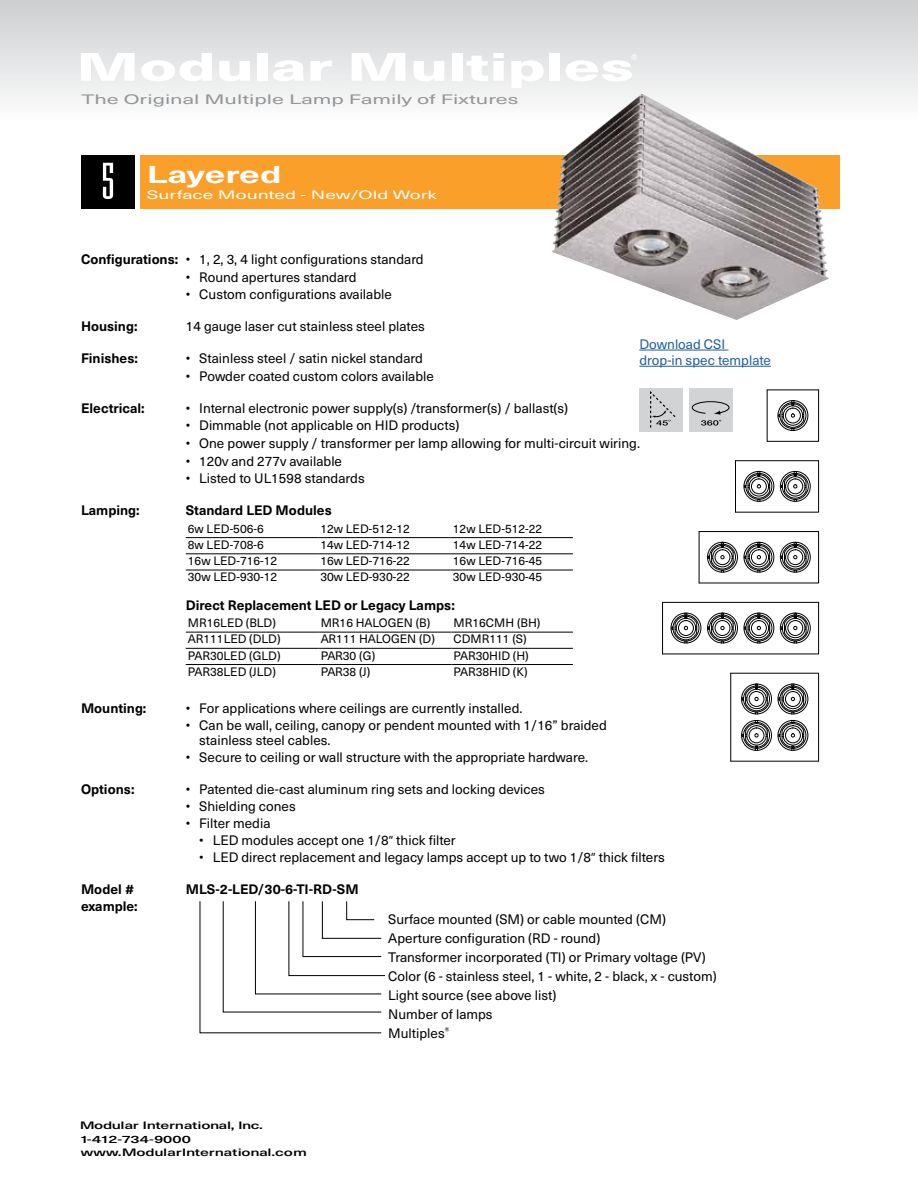
<style>
.page{position:relative;width:918px;height:1188px;background:#fff}
.page>*{position:absolute;margin:0;border:0;box-sizing:border-box;transform-origin:0 0}
.t1{font:54px "Mekanik";color:#fff}
.t2{font:800 39px "Neue Haas Unica W1 G";color:#fff;scale:1.6 1}
.t3{font:700 24px "Neue Haas Unica W1 G";letter-spacing:-.005em;color:#fff;scale:1.5 1}
.t4{font:13.5px/18.9px "Neue Haas Unica W1 G";color:#000}
.t5{font:700 13.5px/16.2px "Neue Haas Unica W1 G";color:#000}
.t6{font:13.5px "Neue Haas Unica W1 G";color:#939598;scale:1.6 1}
.t7{font:13.5px/16.2px "Neue Haas Unica W1 G";color:#215e9e}
.t8{font:12px "Neue Haas Unica W1 G";color:#000}
.t9{font:12px "Neue Haas Unica W1 G";color:#fff;scale:1.6 1}
.t10{font:500 10.5px/14.2px "Neue Haas Unica W1 G";letter-spacing:-.015em;color:#000;scale:1.5 1}
.s1{font-weight:700}
</style>
<div class="page">
<div style="left:0;top:0;width:918px;height:127px;background:linear-gradient(to bottom,#cccecf,#fff)"></div>
<hr style="left:186px;top:537px;width:132px;height:1px;background:#000">
<hr style="left:318px;top:537px;width:133px;height:1px;background:#000">
<hr style="left:451px;top:537px;width:122px;height:1px;background:#000">
<hr style="left:186px;top:554px;width:132px;height:1px;background:#000">
<hr style="left:318px;top:554px;width:133px;height:1px;background:#000">
<hr style="left:451px;top:554px;width:122px;height:1px;background:#000">
<hr style="left:186px;top:570px;width:132px;height:1px;background:#000">
<hr style="left:318px;top:570px;width:133px;height:1px;background:#000">
<hr style="left:451px;top:570px;width:122px;height:1px;background:#000">
<hr style="left:186px;top:632px;width:133px;height:1px;background:#000">
<hr style="left:319px;top:632px;width:132px;height:1px;background:#000">
<hr style="left:451px;top:632px;width:122px;height:1px;background:#000">
<hr style="left:186px;top:648px;width:133px;height:1px;background:#000">
<hr style="left:319px;top:648px;width:132px;height:1px;background:#000">
<hr style="left:451px;top:648px;width:122px;height:1px;background:#000">
<hr style="left:186px;top:664px;width:133px;height:1px;background:#000">
<hr style="left:319px;top:664px;width:132px;height:1px;background:#000">
<hr style="left:451px;top:664px;width:122px;height:1px;background:#000">
<div style="left:140px;top:155px;width:700px;height:54px;background:#f99f2a"></div>
<div style="left:81px;top:155px;width:54px;height:54px;background:#000"></div>
<img style="left:552px;top:94px;width:277px;height:226px">
<svg style="left:767px;top:390px;width:52px;height:52px"></svg>
<svg style="left:735px;top:460px;width:84px;height:53px"></svg>
<svg style="left:699px;top:531px;width:120px;height:52px"></svg>
<svg style="left:662px;top:602px;width:157px;height:52px"></svg>
<svg style="left:730px;top:673px;width:89px;height:89px"></svg>
<svg style="left:200px;top:901px;width:185px;height:132px"></svg>
<div style="left:639px;top:388px;width:44px;height:44px;background:#d1d3d4"></div>
<div style="left:689px;top:388px;width:43px;height:44px;background:#d1d3d4"></div>
<svg style="left:650px;top:391px;width:26px;height:37px"></svg>
<svg style="left:691px;top:401px;width:39px;height:25px"></svg>
<hr style="left:639px;top:350px;width:89px;height:1px;background:#215e9e">
<hr style="left:639px;top:366px;width:132px;height:1px;background:#215e9e">
<h2 class="t2" style="left:76px;top:37px;width:350px">Modular Multiples</h2>
<p class="t6" style="left:82px;top:89px;width:275px">The Original Multiple Lamp Family of Fixtures</p>
<h1 class="t1" style="left:101px;top:155px;width:15px">5</h1>
<h3 class="t3" style="left:147px;top:156px;width:91px">Layered</h3>
<p class="t9" style="left:147px;top:186px;width:183px">Surface Mounted - New/Old Work</p>
<p class="t4" style="left:81px;top:249px;width:344px"><span class="s1">Configurations:</span> • 1, 2, 3, 4 light configurations standard</p>
<p class="t4" style="left:186px;top:267px;width:172px">• Round apertures standard</p>
<p class="t4" style="left:186px;top:284px;width:208px">• Custom configurations available</p>
<p class="t5" style="left:81px;top:317px;width:58px">Housing:</p>
<p class="t4" style="left:186px;top:316px;width:241px">14 gauge laser cut stainless steel plates</p>
<p class="t5" style="left:81px;top:349px;width:59px">Finishes:</p>
<p class="t4" style="left:186px;top:348px;width:239px">• Stainless steel / satin nickel standard</p>
<p class="t4" style="left:186px;top:366px;width:250px">• Powder coated custom colors available</p>
<p class="t5" style="left:81px;top:399px;width:65px">Electrical:</p>
<p class="t4" style="left:186px;top:398px;width:384px">• Internal electronic power supply(s) /transformer(s) / ballast(s)</p>
<p class="t4" style="left:186px;top:415px;width:275px">• Dimmable (not applicable on HID products)</p>
<p class="t4" style="left:186px;top:433px;width:456px">• One power supply / transformer per lamp allowing for multi-circuit wiring.</p>
<p class="t4" style="left:186px;top:451px;width:158px">• 120v and 277v available</p>
<p class="t4" style="left:186px;top:469px;width:180px">• Listed to UL1598 standards</p>
<p class="t5" style="left:81px;top:502px;width:60px">Lamping:</p>
<p class="t5" style="left:186px;top:502px;width:148px">Standard LED Modules</p>
<p class="t8" style="left:188px;top:520px;width:77px">6w LED-506-6</p>
<p class="t8" style="left:320px;top:520px;width:91px">12w LED-512-12</p>
<p class="t8" style="left:453px;top:520px;width:91px">12w LED-512-22</p>
<p class="t8" style="left:188px;top:536px;width:77px">8w LED-708-6</p>
<p class="t8" style="left:320px;top:536px;width:91px">14w LED-714-12</p>
<p class="t8" style="left:453px;top:536px;width:91px">14w LED-714-22</p>
<p class="t8" style="left:188px;top:552px;width:91px">16w LED-716-12</p>
<p class="t8" style="left:320px;top:552px;width:91px">16w LED-716-22</p>
<p class="t8" style="left:453px;top:552px;width:91px">16w LED-716-45</p>
<p class="t8" style="left:188px;top:568px;width:91px">30w LED-930-12</p>
<p class="t8" style="left:320px;top:568px;width:91px">30w LED-930-22</p>
<p class="t8" style="left:453px;top:568px;width:91px">30w LED-930-45</p>
<p class="t5" style="left:186px;top:596px;width:271px">Direct Replacement LED or Legacy Lamps:</p>
<p class="t8" style="left:188px;top:614px;width:90px">MR16LED (BLD)</p>
<p class="t8" style="left:321px;top:614px;width:111px">MR16 HALOGEN (B)</p>
<p class="t8" style="left:454px;top:614px;width:88px">MR16CMH (BH)</p>
<p class="t8" style="left:188px;top:630px;width:94px">AR111LED (DLD)</p>
<p class="t8" style="left:321px;top:630px;width:116px">AR111 HALOGEN (D)</p>
<p class="t8" style="left:454px;top:630px;width:75px">CDMR111 (S)</p>
<p class="t8" style="left:188px;top:647px;width:94px">PAR30LED (GLD)</p>
<p class="t8" style="left:321px;top:647px;width:56px">PAR30 (G)</p>
<p class="t8" style="left:454px;top:647px;width:77px">PAR30HID (H)</p>
<p class="t8" style="left:188px;top:663px;width:90px">PAR38LED (JLD)</p>
<p class="t8" style="left:321px;top:663px;width:51px">PAR38 (J)</p>
<p class="t8" style="left:454px;top:663px;width:75px">PAR38HID (K)</p>
<p class="t5" style="left:81px;top:699px;width:67px">Mounting:</p>
<p class="t4" style="left:186px;top:698px;width:338px">• For applications where ceilings are currently installed.</p>
<p class="t4" style="left:199px;top:717px;width:409px;line-height:15px;text-indent:-13px">• Can be wall, ceiling, canopy or pendent mounted with 1/16” braided stainless steel cables.</p>
<p class="t4" style="left:186px;top:747px;width:404px">• Secure to ceiling or wall structure with the appropriate hardware.</p>
<p class="t5" style="left:81px;top:780px;width:55px">Options:</p>
<p class="t4" style="left:186px;top:779px;width:361px">• Patented die-cast aluminum ring sets and locking devices</p>
<p class="t4" style="left:186px;top:796px;width:112px">• Shielding cones</p>
<p class="t4" style="left:186px;top:813px;width:86px">• Filter media</p>
<p class="t4" style="left:199px;top:830px;width:258px">• LED modules accept one 1/8″ thick filter</p>
<p class="t4" style="left:199px;top:848px;width:467px">• LED direct replacement and legacy lamps accept up to two 1/8″ thick filters</p>
<p class="t5" style="left:81px;top:881px;width:58px">Model # example:</p>
<p class="t5" style="left:186px;top:881px;width:174px">MLS-2-LED/30-6-TI-RD-SM</p>
<p class="t4" style="left:388px;top:909px;width:330px">Surface mounted (SM) or cable mounted (CM)<br>Aperture configuration (RD - round)<br>Transformer incorporated (TI) or Primary voltage (PV)<br>Color (6 - stainless steel, 1 - white, 2 - black, x - custom)<br>Light source (see above list)<br>Number of lamps<br>Multiples<sup>®</sup></p>
<p class="t7" style="left:639px;top:335px;width:133px">Download CSI drop-in spec template</p>
<p class="t10" style="left:80px;top:1118px;width:124px">Modular International, Inc.<br>1-412-734-9000</p>
<p class="t10" style="left:81px;top:1145px;width:152px">www.ModularInternational.com</p>
</div>
